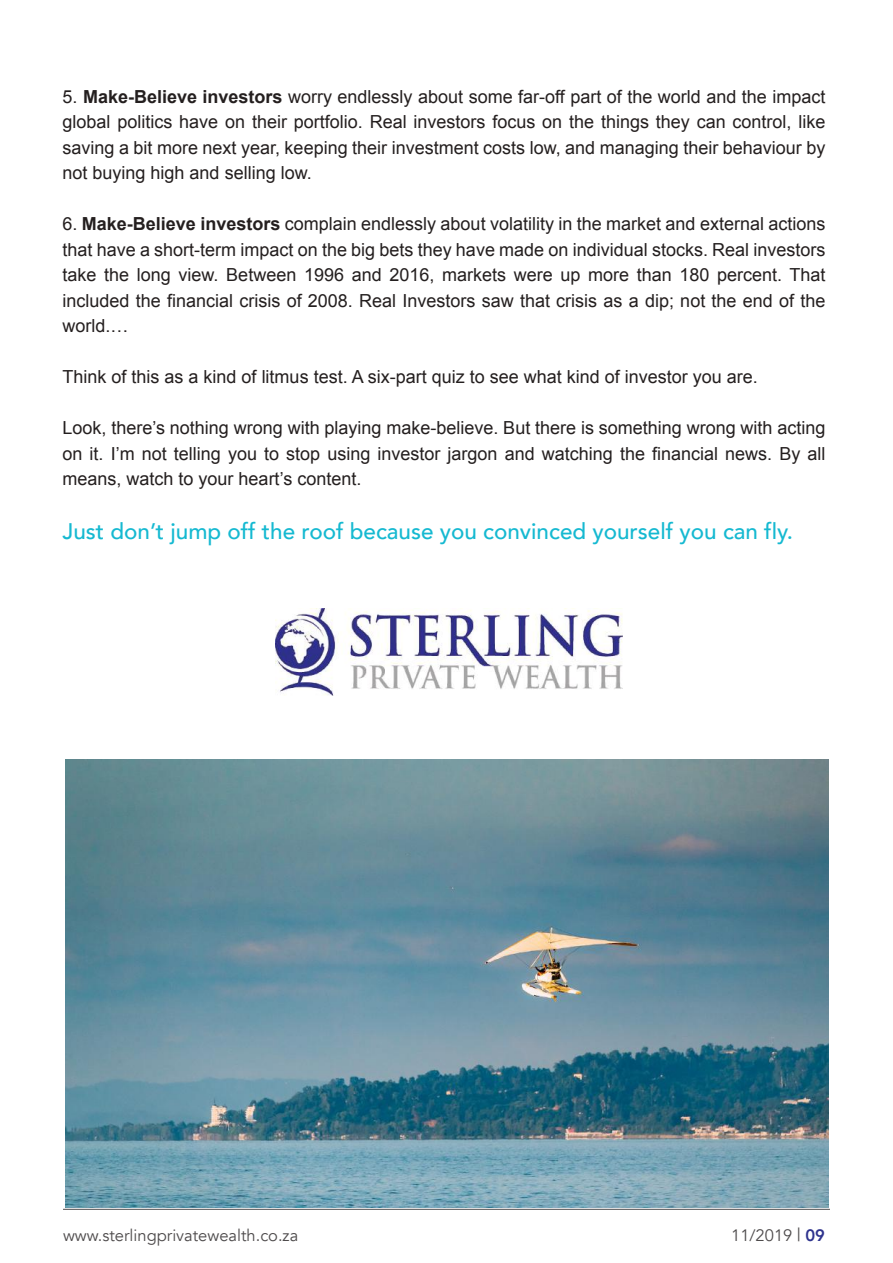
<style>
.page{position:relative;width:893px;height:1263px;background:#fff}
.page>*{position:absolute;margin:0;border:0;box-sizing:border-box;transform-origin:0 0}
.t1{font:500 22.5px "Avenir";color:#15b9d1}
.t2{font:18px/25.5px "Arial";color:#241f1f;text-align:justify}
.t3{font:16.5px "Avenir";color:#4e4b4c}
.s1{font-weight:700}
.s2{font-size:18px}
.s3{font-weight:800;color:#2f348e}
</style>
<div class="page">
<hr style="left:63px;top:1209px;width:767px;height:1px;background:#4e4b4c">
<img style="left:276px;top:608px;width:346px;height:87px">
<img style="left:65px;top:759px;width:763px;height:448px">
<p class="t2" style="left:63px;top:84px;width:764px">5. <span class="s1">Make-Believe investors</span> worry endlessly about some far-off part of the world and the impact global politics have on their portfolio. Real investors focus on the things they can control, like saving a bit more next year, keeping their investment costs low, and managing their behaviour by not buying high and selling low.</p>
<p class="t2" style="left:63px;top:211px;width:764px">6. <span class="s1">Make-Believe investors</span> complain endlessly about volatility in the market and external actions that have a short-term impact on the big bets they have made on individual stocks. Real investors take the long view. Between 1996 and 2016, markets were up more than 180 percent. That included the financial crisis of 2008. Real Investors saw that crisis as a dip; not the end of the world.…</p>
<p class="t2" style="left:63px;top:365px;width:697px">Think of this as a kind of litmus test. A six-part quiz to see what kind of investor you are.</p>
<p class="t2" style="left:63px;top:416px;width:764px">Look, there’s nothing wrong with playing make-believe. But there is something wrong with acting on it. I’m not telling you to stop using investor jargon and watching the financial news. By all means, watch to your heart’s content.</p>
<p class="t1" style="left:63px;top:512px;width:732px">Just don’t jump off the roof because you convinced yourself you can fly.</p>
<p class="t3" style="left:63px;top:1225px;width:237px">www.sterlingprivatewealth.co.za</p>
<p class="t3" style="left:731px;top:1225px;width:95px">11/2019 <span class="s2">|</span> <span class="s3">09</span></p>
</div>
